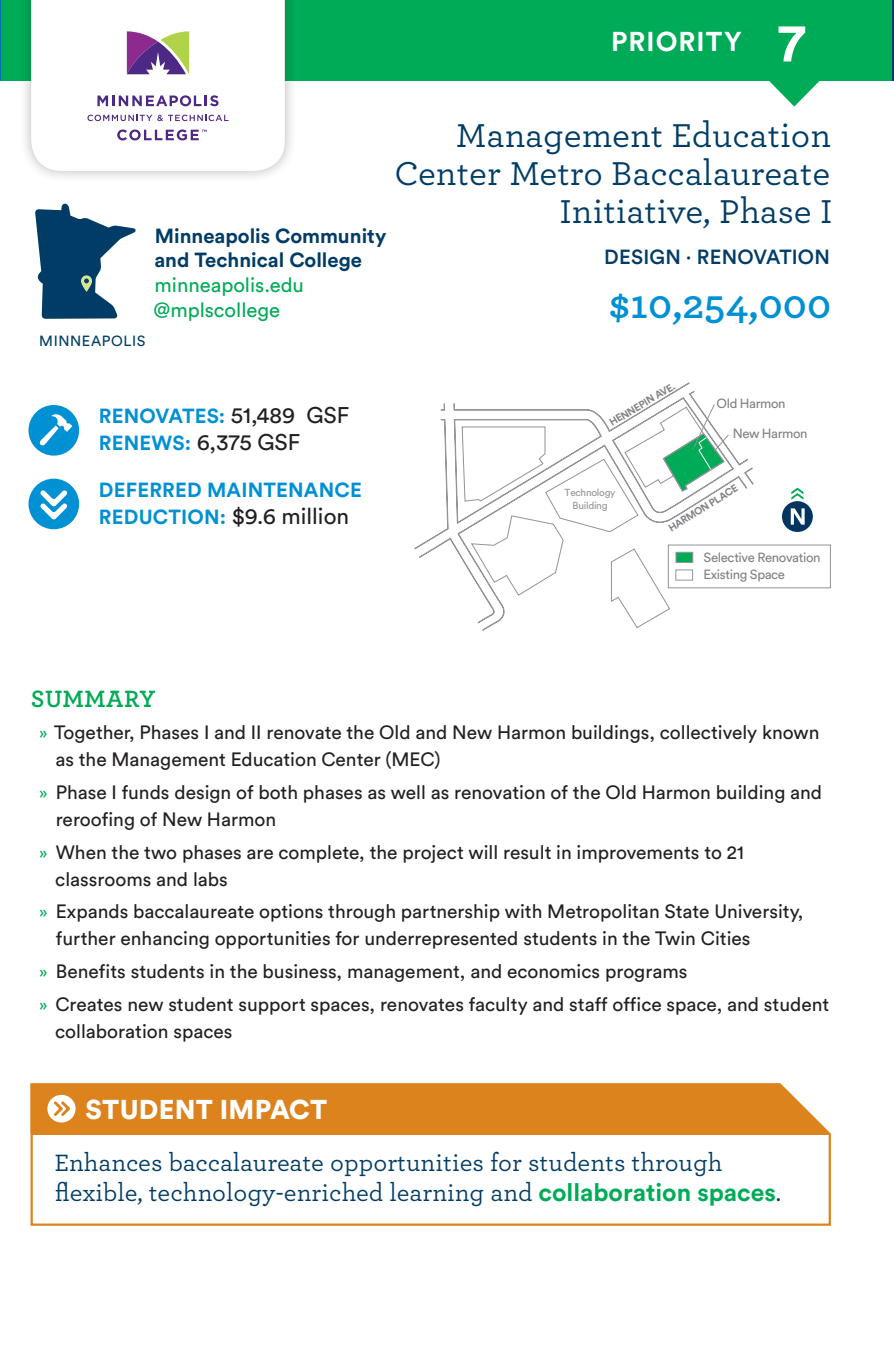
<style>
.page{position:relative;width:894px;height:1351px;background:#fff}
.page>*{position:absolute;margin:0;border:0;box-sizing:border-box;transform-origin:0 0}
.Project_cost{font:700 36px "Archer S Sm";color:#0090d4}
.Project_title{font:500 31.5px/38.2px "Archer S Sm";color:#003c66;text-align:right}
.t1{font:900 27px "Circular Std";letter-spacing:.01em;color:#fff}
.t2{font:700 27px "Circular Std";letter-spacing:.04em;color:#fff}
.Project_impact_text{font:500 22.5px/29.2px "Archer S Sm";color:#003c66}
.Project_highlight{font:22.5px "Circular Std";color:#231f20}
.Project_subhead{font:700 22.5px "Archer S Sm";letter-spacing:.01em;color:#00ab57}
.Project__school_name{font:700 20.25px/24.8px "Circular Std";color:#003c66}
.Project_highlight-2{font:700 20.25px "Circular Std";letter-spacing:.01em;color:#0090d4}
.Project__school_web{font:20.25px "Circular Std";color:#00ab57}
.Project_components{font:500 20.25px "Circular Std";letter-spacing:.01em;color:#003c66}
.t3{font:19.12px/27px "Circular Std";color:#231f20}
.Project_city{font:14.62px "Circular Std";letter-spacing:.04em;color:#003c66}
.t4{font:13.05px/17.6px "Circular Std";letter-spacing:-.03em;color:#808285}
.t5{font:700 10.35px "Circular Std";color:#808285}
.t6{font:10.12px/12.2px "Circular Std";letter-spacing:-.03em;color:#939598;text-align:center}
.s1{font-size:54px}
.s2{font-weight:400;font-size:22.5px;color:#231f20}
.s3{font-weight:700;font-size:20.25px;color:#0090d4}
.s4{font-size:16.88px;color:#00ab57}
.s5{font-family:"Circular Std";font-weight:700;font-size:24.75px;color:#00ab57}
</style>
<div class="page">
<hr style="left:0;top:0;width:1px;height:81px;background:#006fba">
<div style="left:1px;top:0;width:891px;height:81px;background:#00ab57"></div>
<hr style="left:892px;top:0;width:1px;height:81px;background:#003c66">
<svg style="left:769px;top:81px;width:51px;height:26px"></svg>
<div style="left:19px;top:0;width:278px;height:184px;background:#231f20;opacity:.3"></div>
<svg style="left:28px;top:479px;width:51px;height:50px"></svg>
<svg style="left:28px;top:405px;width:51px;height:51px"></svg>
<div style="left:782px;top:501px;width:30px;height:31px;background:#003560;border-radius:50%"></div>
<svg style="left:790px;top:508px;width:14px;height:17px"></svg>
<svg style="left:791px;top:488px;width:12px;height:12px"></svg>
<div style="left:667px;top:545px;width:163px;height:43px;border:1px solid #939598"></div>
<svg style="left:414px;top:382px;width:339px;height:242px"></svg>
<svg style="left:30px;top:1083px;width:801px;height:143px"></svg>
<div style="left:31px;top:1083px;width:799px;height:51px;background:#dd831e"></div>
<hr style="left:32px;top:1133px;width:797px;height:2px;background:#dd831e">
<svg style="left:35px;top:203px;width:101px;height:116px"></svg>
<svg style="left:31px;top:0;width:254px;height:171px"></svg>
<p class="t2" style="left:611px;top:24px;width:196px">PRIORITY <span class="s1">7</span></p>
<p class="Project_city" style="left:39px;top:332px;width:108px">MINNEAPOLIS</p>
<p class="Project__school_name" style="left:154px;top:223px;width:233px">Minneapolis Community and Technical College</p>
<p class="Project__school_web" style="left:154px;top:273px;width:151px">minneapolis.edu</p>
<p class="Project__school_web" style="left:154px;top:297px;width:128px">@mplscollege</p>
<p class="Project_title" style="left:394px;top:115px;width:440px">Management Education<br>Center Metro Baccalaureate<br>Initiative, Phase I</p>
<p class="Project_components" style="left:604px;top:244px;width:227px">DESIGN · RENOVATION</p>
<p class="Project_cost" style="left:608px;top:274px;width:224px">$10,254,000</p>
<p class="Project_highlight-2" style="left:99px;top:403px;width:252px">RENOVATES: <span class="s2">51,489 GSF</span></p>
<p class="Project_highlight" style="left:99px;top:429px;width:203px"><span class="s3">RENEWS:</span> 6,375 GSF</p>
<p class="Project_highlight-2" style="left:99px;top:477px;width:264px">DEFERRED MAINTENANCE</p>
<p class="Project_highlight" style="left:99px;top:503px;width:252px"><span class="s3">REDUCTION:</span> $9.6 million</p>
<p class="t5" style="left:607px;top:418px;width:76px;rotate:-31deg">HENNEPIN AVE.</p>
<p class="t4" style="left:716px;top:394px;width:70px">Old Harmon</p>
<p class="t4" style="left:732px;top:424px;width:76px">New Harmon</p>
<p class="t6" style="left:564px;top:487px;width:52px">Technology<br>Building</p>
<p class="t5" style="left:665px;top:523px;width:81px;rotate:-32deg">HARMON PLACE</p>
<p class="t4" style="left:703px;top:548px;width:118px">Selective Renovation<br>Existing Space</p>
<p class="Project_subhead" style="left:31px;top:679px;width:126px">SUMMARY</p>
<p class="t3" style="left:55px;top:719px;width:765px;text-indent:-16px"><span class="s4">»</span> Together, Phases I and II renovate the Old and New Harmon buildings, collectively known as the Management Education Center (MEC)</p>
<p class="t3" style="left:56px;top:778px;width:768px;text-indent:-16px"><span class="s4">»</span> Phase I funds design of both phases as well as renovation of the Old Harmon building and reroofing of New Harmon</p>
<p class="t3" style="left:55px;top:838px;width:690px;text-indent:-16px"><span class="s4">»</span> When the two phases are complete, the project will result in improvements to 21 classrooms and labs</p>
<p class="t3" style="left:56px;top:898px;width:748px;text-indent:-16px"><span class="s4">»</span> Expands baccalaureate options through partnership with Metropolitan State University, further enhancing opportunities for underrepresented students in the Twin Cities</p>
<p class="t3" style="left:39px;top:957px;width:649px"><span class="s4">»</span> Benefits students in the business, management, and economics programs</p>
<p class="t3" style="left:55px;top:990px;width:775px;text-indent:-16px"><span class="s4">»</span> Creates new student support spaces, renovates faculty and staff office space, and student collaboration spaces</p>
<p class="t1" style="left:85px;top:1091px;width:243px">STUDENT IMPACT</p>
<p class="Project_impact_text" style="left:54px;top:1147px;width:728px">Enhances baccalaureate opportunities for students through flexible, technology-enriched learning and <span class="s5">collaboration spaces</span>.</p>
</div>
